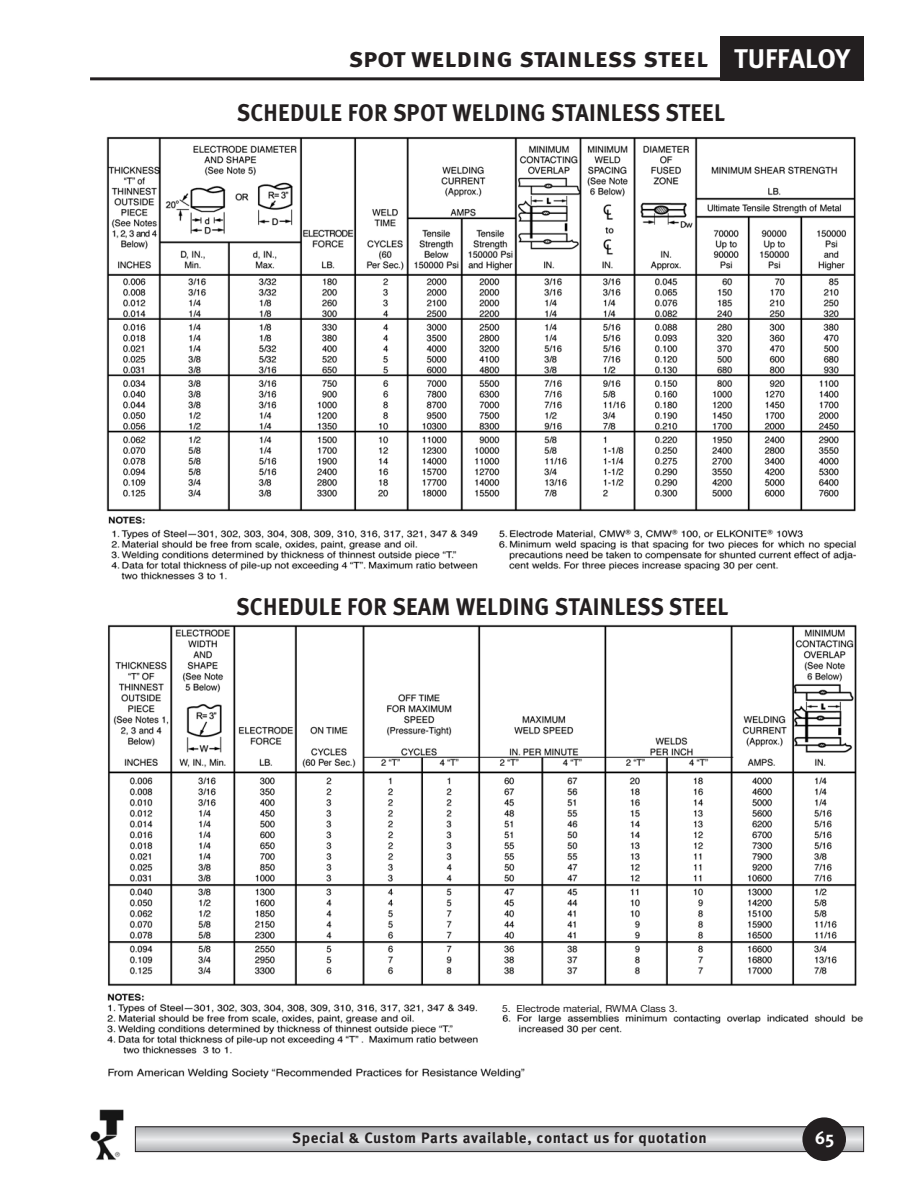
<style>
.page{position:relative;width:918px;height:1188px;background:#fff}
.page>*{position:absolute;margin:0;border:0;box-sizing:border-box;transform-origin:0 0}
.t1{font:700 27px "Meta Pro";letter-spacing:-.005em;color:#231f20}
.t2{font:700 27px "Meta Pro";color:#fff}
.Heading{font:700 24px "Meta Pro";letter-spacing:.01em;color:#231f20;scale:.95 1}
.t3{font:700 18px "Meta Pro";color:#fff}
.Body_Copy{font:700 15px "Meta Pro";letter-spacing:.035em;color:#231f20}
.t4{font:9.75px "Helvetica Neue";color:#231f20;scale:1.05 1}
</style>
<div class="page">
<svg style="left:137px;top:1128px;width:725px;height:22px;background:#cdced0"></svg>
<div style="left:135px;top:1126px;width:729px;height:26px;border:1px solid #231f20"></div>
<div style="left:802px;top:1117px;width:44px;height:44px;background:#231f20;border-radius:50%"></div>
<img style="left:90px;top:1109px;width:34px;height:51px">
<div style="left:720px;top:36px;width:144px;height:44px;background:#231f20"></div>
<hr style="left:90px;top:77px;width:774px;height:3px;background:#231f20">
<img style="left:106px;top:136px;width:757px;height:943px">
<div style="left:502px;top:1001px;width:306px;height:10px;background:#fff"></div>
<div style="left:110px;top:597px;width:745px;height:26px;background:#fff"></div>
<p class="t1" style="left:349px;top:36px;width:361px">spot welding stainless steel</p>
<p class="t2" style="left:734px;top:38px;width:117px">TUFFALOY</p>
<p class="Heading" style="left:237px;top:94px;width:515px">SCHEDULE FOR SPOT WELDING STAINLESS STEEL</p>
<p class="Heading" style="left:236px;top:588px;width:520px">SCHEDULE FOR SEAM WELDING STAINLESS STEEL</p>
<p class="t4" style="left:502px;top:1001px;width:168px">5. Electrode material, RWMA Class 3.</p>
<p class="Body_Copy" style="left:292px;top:1126px;width:416px">Special &amp; Custom Parts available, contact us for quotation</p>
<p class="t3" style="left:815px;top:1124px;width:21px">65</p>
</div>
